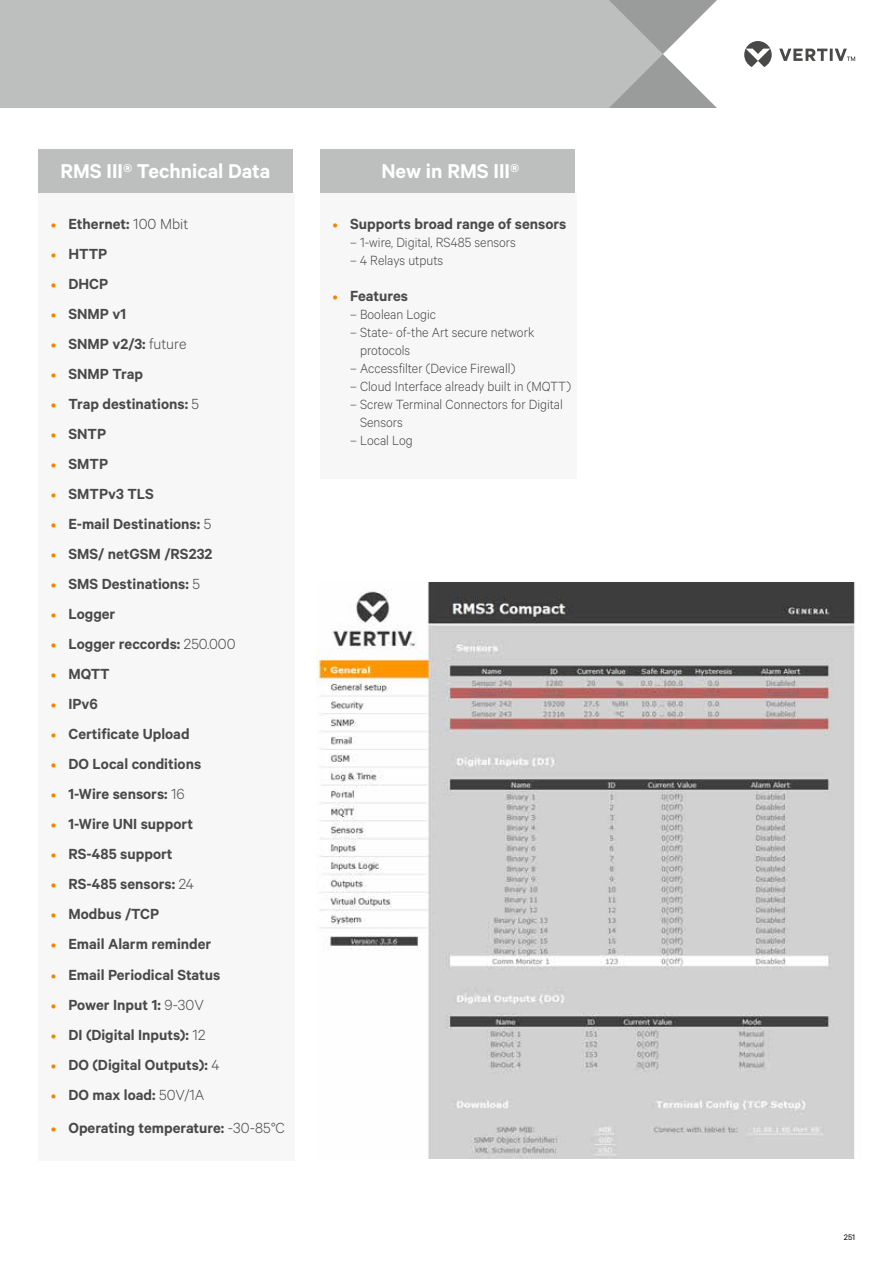
<style>
.page{position:relative;width:893px;height:1263px;background:#fff}
.page>*{position:absolute;margin:0;border:0;box-sizing:border-box;transform-origin:0 0}
.t1{font:600 22.5px "Calibre";color:#fff}
.t2{font:600 16.5px "Calibre";color:#494948}
.t3{font:300 15px/18px "Calibre";color:#494948;scale:.95 1}
.t4{font:9px "Calibre";color:#000}
.s1{font-size:13.5px;color:#f18700}
.s2{font-weight:300}
</style>
<div class="page">
<div style="left:0;top:0;width:663px;height:108px;background:#bdbebe"></div>
<svg style="left:609px;top:0;width:247px;height:108px"></svg>
<div style="left:320px;top:193px;width:257px;height:285px;background:#f7f7f7"></div>
<div style="left:38px;top:193px;width:257px;height:968px;background:#f7f7f7"></div>
<div style="left:320px;top:149px;width:255px;height:44px;background:#bdbebe"></div>
<div style="left:38px;top:149px;width:255px;height:44px;background:#bdbebe"></div>
<img style="left:316px;top:582px;width:539px;height:576px">
<h1 class="t1" style="left:60px;top:158px;width:212px">RMS III® Technical Data</h1>
<h1 class="t1" style="left:381px;top:158px;width:139px">New in RMS III®</h1>
<p class="t2" style="left:51px;top:214px;width:139px"><span class="s1">•</span> Ethernet: <span class="s2">100 Mbit</span></p>
<p class="t2" style="left:51px;top:244px;width:58px"><span class="s1">•</span> HTTP</p>
<p class="t2" style="left:51px;top:274px;width:59px"><span class="s1">•</span> DHCP</p>
<p class="t2" style="left:51px;top:304px;width:77px"><span class="s1">•</span> SNMP v1</p>
<p class="t2" style="left:51px;top:334px;width:137px"><span class="s1">•</span> SNMP v2/3: <span class="s2">future</span></p>
<p class="t2" style="left:51px;top:364px;width:93px"><span class="s1">•</span> SNMP Trap</p>
<p class="t2" style="left:51px;top:394px;width:150px"><span class="s1">•</span> Trap destinations: <span class="s2">5</span></p>
<p class="t2" style="left:51px;top:424px;width:57px"><span class="s1">•</span> SNTP</p>
<p class="t2" style="left:51px;top:454px;width:58px"><span class="s1">•</span> SMTP</p>
<p class="t2" style="left:51px;top:484px;width:104px"><span class="s1">•</span> SMTPv3 TLS</p>
<p class="t2" style="left:51px;top:514px;width:162px"><span class="s1">•</span> E-mail Destinations: <span class="s2">5</span></p>
<p class="t2" style="left:51px;top:544px;width:163px"><span class="s1">•</span> SMS/ netGSM /RS232</p>
<p class="t2" style="left:51px;top:574px;width:150px"><span class="s1">•</span> SMS Destinations: <span class="s2">5</span></p>
<p class="t2" style="left:51px;top:604px;width:66px"><span class="s1">•</span> Logger</p>
<p class="t2" style="left:51px;top:634px;width:186px"><span class="s1">•</span> Logger reccords: <span class="s2">250.000</span></p>
<p class="t2" style="left:51px;top:664px;width:60px"><span class="s1">•</span> MQTT</p>
<p class="t2" style="left:51px;top:694px;width:48px"><span class="s1">•</span> IPv6</p>
<p class="t2" style="left:51px;top:724px;width:140px"><span class="s1">•</span> Certificate Upload</p>
<p class="t2" style="left:51px;top:754px;width:152px"><span class="s1">•</span> DO Local conditions</p>
<p class="t2" style="left:51px;top:784px;width:135px"><span class="s1">•</span> 1-Wire sensors: <span class="s2">16</span></p>
<p class="t2" style="left:51px;top:814px;width:143px"><span class="s1">•</span> 1-Wire UNI support</p>
<p class="t2" style="left:51px;top:844px;width:123px"><span class="s1">•</span> RS-485 support</p>
<p class="t2" style="left:51px;top:874px;width:144px"><span class="s1">•</span> RS-485 sensors: <span class="s2">24</span></p>
<p class="t2" style="left:51px;top:904px;width:109px"><span class="s1">•</span> Modbus /TCP</p>
<p class="t2" style="left:51px;top:934px;width:162px"><span class="s1">•</span> Email Alarm reminder</p>
<p class="t2" style="left:51px;top:964px;width:171px"><span class="s1">•</span> Email Periodical Status</p>
<p class="t2" style="left:51px;top:994px;width:154px"><span class="s1">•</span> Power Input 1: <span class="s2">9-30V</span></p>
<p class="t2" style="left:51px;top:1024px;width:156px"><span class="s1">•</span> DI (Digital Inputs): <span class="s2">12</span></p>
<p class="t2" style="left:51px;top:1054px;width:170px"><span class="s1">•</span> DO (Digital Outputs): <span class="s2">4</span></p>
<p class="t2" style="left:51px;top:1084px;width:155px"><span class="s1">•</span> DO max load: <span class="s2">50V/1A</span></p>
<p class="t2" style="left:51px;top:1117px;width:235px"><span class="s1">•</span> Operating temperature: <span class="s2">-30-85°C</span></p>
<p class="t2" style="left:333px;top:214px;width:235px"><span class="s1">•</span> Supports broad range of sensors</p>
<p class="t3" style="left:350px;top:233px;width:176px">– 1-wire, Digital, RS485 sensors</p>
<p class="t3" style="left:350px;top:251px;width:100px">– 4 Relays utputs</p>
<p class="t2" style="left:333px;top:286px;width:77px"><span class="s1">•</span> Features</p>
<p class="t3" style="left:350px;top:305px;width:92px">– Boolean Logic</p>
<p class="t3" style="left:360px;top:323px;width:185px;text-indent:-10px">– State- of-the Art secure network protocols</p>
<p class="t3" style="left:350px;top:359px;width:175px">– Accessfilter (Device Firewall)</p>
<p class="t3" style="left:350px;top:377px;width:234px">– Cloud Interface already built in (MQTT)</p>
<p class="t3" style="left:360px;top:395px;width:215px;text-indent:-10px">– Screw Terminal Connectors for Digital<br>Sensors</p>
<p class="t3" style="left:350px;top:431px;width:68px">– Local Log</p>
<p class="t4" style="left:844px;top:1232px;width:13px">251</p>
</div>
